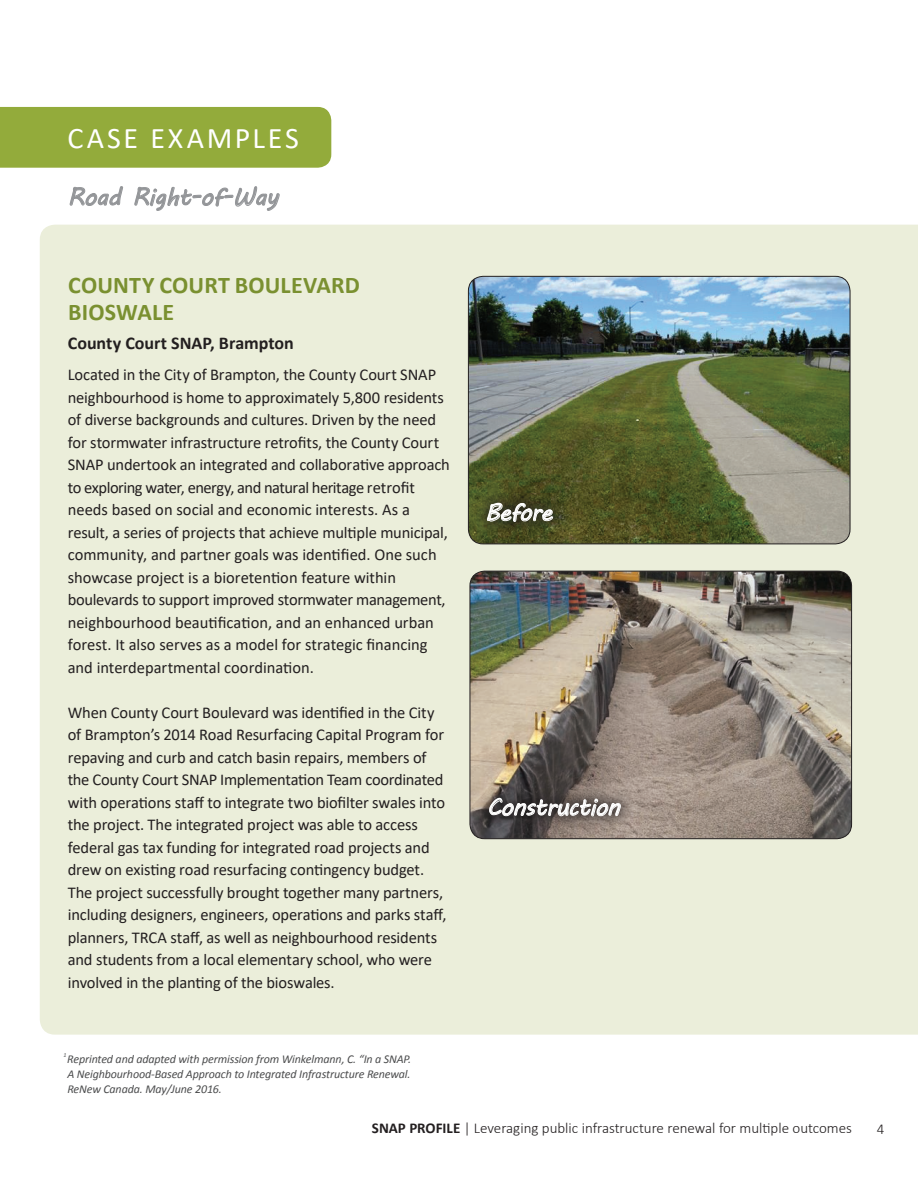
<style>
.page{position:relative;width:918px;height:1188px;background:#fff}
.page>*{position:absolute;margin:0;border:0;box-sizing:border-box;transform-origin:0 0}
.t1{font:30px "Calibri";letter-spacing:.09em;color:#fff}
.t2{font:700 24px/27px "Calibri";letter-spacing:.005em;color:#7a9030}
.t3{font:24px "MV Boli";letter-spacing:-.03em;color:#fff}
.t4{font:24px "MV Boli";letter-spacing:-.01em;color:#939598}
.t5{font:700 18px "Calibri";color:#231f20}
.t6{font:16.5px/22.5px "Calibri";letter-spacing:-.01em;color:#231f20}
.t7{font:300 15px "Calibri";color:#231f20}
.t8{font:italic 12px/15px "Calibri";letter-spacing:-.01em;color:#4b4c4d;text-align:justify}
.t9{font:italic 6px "Calibri";color:#4b4c4d}
.s1{font-weight:700}
</style>
<div class="page">
<div style="left:0;top:107px;width:331px;height:61px;background:#93ab3b"></div>
<div style="left:40px;top:225px;width:878px;height:810px;background:#ebeeda"></div>
<svg style="left:70px;top:186px;width:53px;height:20px"></svg>
<svg style="left:135px;top:187px;width:144px;height:24px"></svg>
<img style="left:468px;top:276px;width:382px;height:268px">
<div style="left:468px;top:276px;width:382px;height:268px;border:1px solid #231f20;border-radius:15px"></div>
<div style="left:473px;top:489px;width:94px;height:46px;background:#231f20;opacity:.75"></div>
<svg style="left:487px;top:503px;width:66px;height:19px"></svg>
<img style="left:470px;top:571px;width:382px;height:268px">
<div style="left:470px;top:571px;width:382px;height:268px;border:1px solid #231f20;border-radius:15px"></div>
<div style="left:475px;top:784px;width:159px;height:46px;background:#231f20;opacity:.75"></div>
<svg style="left:489px;top:799px;width:132px;height:21px;background:#736d6c"></svg>
<h1 class="t1" style="left:68px;top:117px;width:233px">CASE EXAMPLES</h1>
<h2 class="t4" style="left:68px;top:180px;width:213px">Road Right-of-Way</h2>
<h2 class="t2" style="left:68px;top:271px;width:293px">COUNTY COURT BOULEVARD<br>BIOSWALE</h2>
<p class="t5" style="left:68px;top:332px;width:228px">County Court SNAP, Brampton</p>
<p class="t6" style="left:68px;top:363px;width:384px">Located in the City of Brampton, the County Court SNAP neighbourhood is home to approximately 5,800 residents of diverse backgrounds and cultures. Driven by the need for stormwater infrastructure retrofits, the County Court SNAP undertook an integrated and collaborative approach to exploring water, energy, and natural heritage retrofit needs based on social and economic interests. As a result, a series of projects that achieve multiple municipal, community, and partner goals was identified. One such showcase project is a bioretention feature within boulevards to support improved stormwater management, neighbourhood beautification, and an enhanced urban forest. It also serves as a model for strategic financing and interdepartmental coordination.</p>
<p class="t6" style="left:68px;top:701px;width:380px">When County Court Boulevard was identified in the City of Brampton’s 2014 Road Resurfacing Capital Program for repaving and curb and catch basin repairs, members of the County Court SNAP Implementation Team coordinated with operations staff to integrate two biofilter swales into the project. The integrated project was able to access federal gas tax funding for integrated road projects and drew on existing road resurfacing contingency budget.<br>The project successfully brought together many partners, including designers, engineers, operations and parks staff, planners, TRCA staff, as well as neighbourhood residents and students from a local elementary school, who were involved in the planting of the bioswales.</p>
<p class="t9" style="left:63px;top:1051px;width:5px">1</p>
<p class="t8" style="left:67px;top:1051px;width:346px">Reprinted and adapted with permission from Winkelmann, C. “In a SNAP.<br>A Neighbourhood-Based Approach to Integrated Infrastructure Renewal.<br>ReNew Canada. May/June 2016.</p>
<h2 class="t3" style="left:485px;top:496px;width:69px">Before</h2>
<h2 class="t3" style="left:487px;top:791px;width:135px">Construction</h2>
<p class="t7" style="left:372px;top:1119px;width:482px"><span class="s1">SNAP PROFILE</span> | Leveraging public infrastructure renewal for multiple outcomes</p>
<p class="t7" style="left:877px;top:1120px;width:9px">4</p>
</div>
